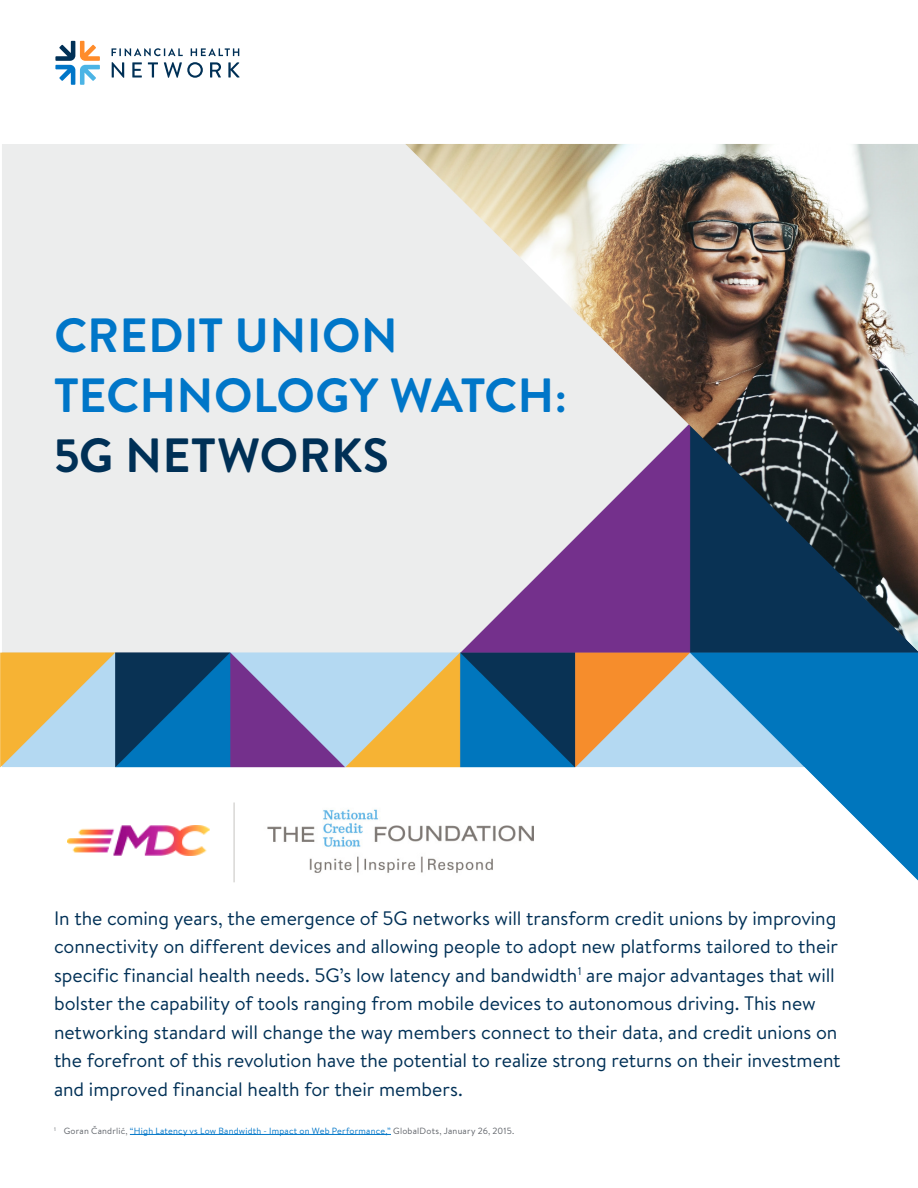
<style>
.page{position:relative;width:918px;height:1188px;background:#fff}
.page>*{position:absolute;margin:0;border:0;box-sizing:border-box;transform-origin:0 0}
.H1_-_headline{font:700 48px/60px "Brandon Grotesque";letter-spacing:.005em;color:#0076c8}
.P_-_paragraph{font:19.5px/28.5px "Brandon Text";letter-spacing:-.005em;color:#003056}
.FOOTNOTES{font:9px "Brandon Text";letter-spacing:.025em;color:#0076c8}
.s1{color:#003056}
.s2{color:#5f6369}
</style>
<div class="page">
<svg style="left:112px;top:48px;width:71px;height:8px"></svg>
<svg style="left:191px;top:48px;width:48px;height:8px"></svg>
<svg style="left:112px;top:62px;width:12px;height:16px"></svg>
<svg style="left:132px;top:62px;width:10px;height:16px"></svg>
<svg style="left:148px;top:62px;width:10px;height:16px"></svg>
<svg style="left:164px;top:62px;width:39px;height:16px"></svg>
<svg style="left:210px;top:62px;width:11px;height:16px"></svg>
<svg style="left:228px;top:62px;width:12px;height:16px"></svg>
<svg style="left:55px;top:41px;width:45px;height:44px"></svg>
<img style="left:0;top:145px;width:918px;height:736px">
<img style="left:405px;top:144px;width:513px;height:507px">
<img style="left:260px;top:803px;width:282px;height:78px">
<hr style="left:233px;top:802px;width:2px;height:80px;background:#d9d7d5">
<img style="left:68px;top:825px;width:142px;height:30px">
<hr style="left:130px;top:1134px;width:261px;height:1px;background:#0076c8">
<h1 class="H1_-_headline" style="left:54px;top:306px;width:515px">CREDIT UNION<br>TECHNOLOGY WATCH:<br><span class="s1">5G NETWORKS</span></h1>
<p class="P_-_paragraph" style="left:54px;top:903px;width:788px">In the coming years, the emergence of 5G networks will transform credit unions by improving connectivity on different devices and allowing people to adopt new platforms tailored to their specific financial health needs. 5G’s low latency and bandwidth<sup>1</sup> are major advantages that will bolster the capability of tools ranging from mobile devices to autonomous driving. This new networking standard will change the way members connect to their data, and credit unions on the forefront of this revolution have the potential to realize strong returns on their investment and improved financial health for their members.</p>
<p class="FOOTNOTES" style="left:54px;top:1124px;width:462px"><sup>1</sup> <span class="s2">Goran Čandrlić,</span> “High Latency vs Low Bandwidth - Impact on Web Performance,” <span class="s2">GlobalDots, January 26, 2015.</span></p>
</div>
